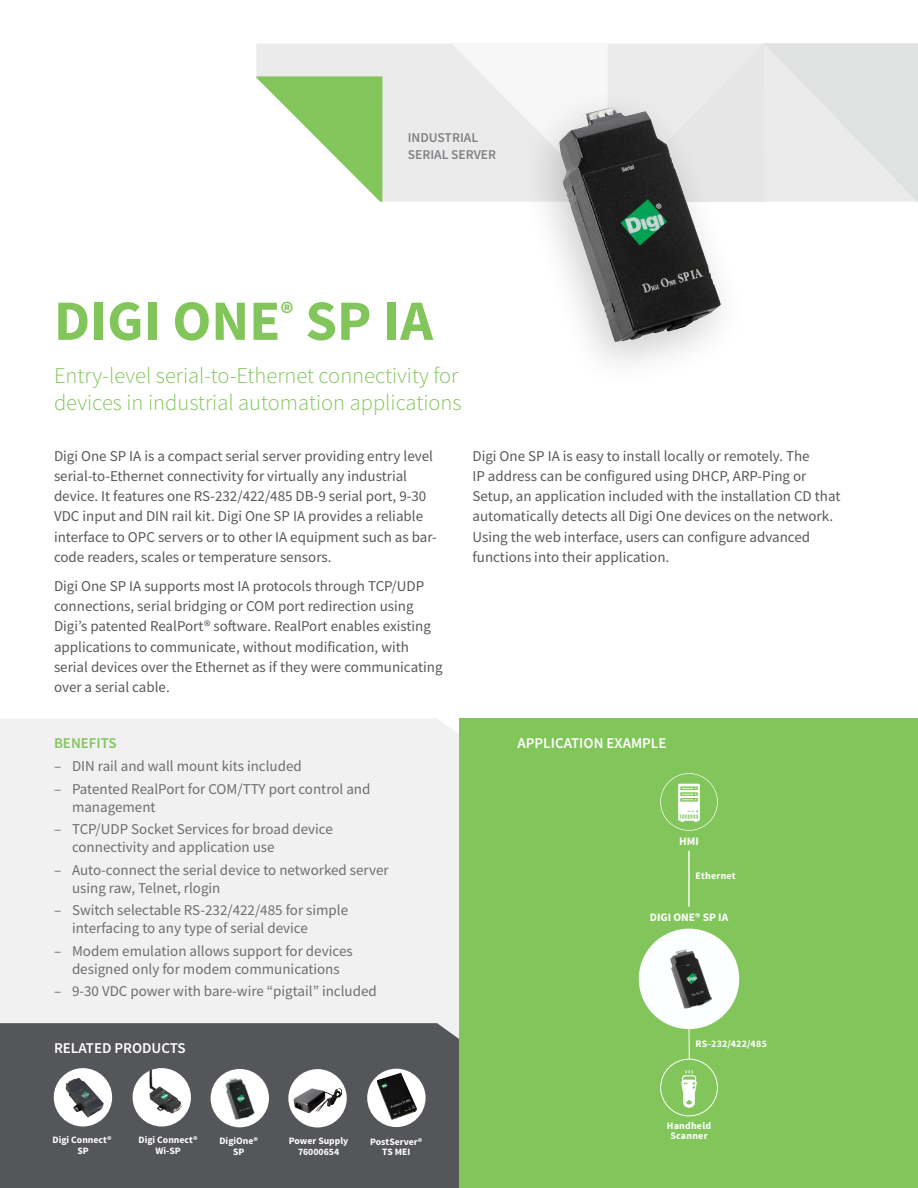
<style>
.page{position:relative;width:918px;height:1188px;background:#fff}
.page>*{position:absolute;margin:0;border:0;box-sizing:border-box;transform-origin:0 0}
.t1{font:700 57px "Source Sans Pro";color:#82c55b}
.Product_Description{font:300 22.5px/27px "Source Sans Pro";color:#82c55b}
.Body_Copy{font:15px/20.2px "Source Sans Pro";color:#58595b}
.Bullets{font:15px/18px "Source Sans Pro";color:#6d6e71}
.t2{font:600 15px "Source Sans Pro";color:#fff}
.t3{font:600 15px "Source Sans Pro";color:#82c55b}
.t4{font:600 13.5px/16.5px "Source Sans Pro";color:#808285}
.t5{font:700 11.4px "Source Sans Pro";color:#fff}
.t6{font:700 10.05px/10.1px "Source Sans Pro";letter-spacing:.02em;color:#fff;text-align:center}
.t7{font:700 9.75px/10.5px "Source Sans Pro";color:#fff;text-align:center}
</style>
<div class="page">
<div style="left:459px;top:718px;width:459px;height:470px;background:#82c55b"></div>
<div style="left:0;top:719px;width:459px;height:304px;background:#f1f1f2"></div>
<div style="left:0;top:1023px;width:459px;height:165px;background:#55565a"></div>
<div style="left:256px;top:44px;width:195px;height:158px;background:#ebebeb"></div>
<svg style="left:256px;top:76px;width:126px;height:126px"></svg>
<svg style="left:451px;top:43px;width:467px;height:159px;background:#e9e9e9"></svg>
<svg style="left:660px;top:773px;width:58px;height:58px"></svg>
<hr style="left:688px;top:851px;width:2px;height:55px;background:#fff">
<div style="left:660px;top:1059px;width:58px;height:57px;border:1px solid #fff;border-radius:50%"></div>
<hr style="left:689px;top:979px;width:1px;height:80px;background:#fff">
<div style="left:639px;top:929px;width:100px;height:100px;background:#fcfeff;border-radius:50%"></div>
<img style="left:670px;top:949px;width:41px;height:60px">
<svg style="left:681px;top:1070px;width:16px;height:38px"></svg>
<div style="left:517px;top:85px;width:232px;height:306px;background:#000;opacity:.2"></div>
<img style="left:559px;top:106px;width:61px;height:58px">
<div style="left:288px;top:1069px;width:59px;height:58px;background:#fff;border-radius:50%"></div>
<img style="left:293px;top:1088px;width:49px;height:26px">
<svg style="left:367px;top:1069px;width:59px;height:58px"></svg>
<div style="left:211px;top:1069px;width:58px;height:58px;background:#fff;border-radius:50%"></div>
<img style="left:215px;top:1067px;width:51px;height:64px">
<div style="left:54px;top:1068px;width:58px;height:59px;background:#fff;border-radius:50%"></div>
<img style="left:65px;top:1078px;width:39px;height:40px">
<div style="left:133px;top:1068px;width:58px;height:59px;background:#fff;border-radius:50%"></div>
<img style="left:149px;top:1070px;width:33px;height:44px">
<img style="left:379px;top:1073px;width:21px;height:6px">
<p class="t4" style="left:408px;top:129px;width:90px">INDUSTRIAL<br>SERIAL SERVER</p>
<p class="t1" style="left:54px;top:284px;width:380px">DIGI ONE<sup>®</sup> SP IA</p>
<p class="Product_Description" style="left:54px;top:362px;width:409px">Entry-level serial-to-Ethernet connectivity for devices in industrial automation applications</p>
<p class="Body_Copy" style="left:54px;top:445px;width:384px">Digi One SP IA is a compact serial server providing entry level serial-to-Ethernet connectivity for virtually any industrial device. It features one RS-232/422/485 DB-9 serial port, 9-30<br>VDC input and DIN rail kit. Digi One SP IA provides a reliable interface to OPC servers or to other IA equipment such as bar&shy;code readers, scales or temperature sensors.</p>
<p class="Body_Copy" style="left:54px;top:576px;width:390px">Digi One SP IA supports most IA protocols through TCP/UDP connections, serial bridging or COM port redirection using Digi’s patented RealPort® software. RealPort enables existing applications to communicate, without modification, with serial devices over the Ethernet as if they were communicating over a serial cable.</p>
<p class="Body_Copy" style="left:472px;top:445px;width:369px">Digi One SP IA is easy to install locally or remotely. The<br>IP address can be configured using DHCP, ARP-Ping or Setup, an application included with the installation CD that automatically detects all Digi One devices on the network.<br>Using the web interface, users can configure advanced functions into their application.</p>
<p class="t3" style="left:54px;top:734px;width:64px">BENEFITS</p>
<p class="t2" style="left:518px;top:734px;width:151px">APPLICATION EXAMPLE</p>
<p class="Bullets" style="left:54px;top:757px;width:249px">– DIN rail and wall mount kits included</p>
<p class="Bullets" style="left:72px;top:779px;width:300px;text-indent:-18px">– Patented RealPort for COM/TTY port control and management</p>
<p class="Bullets" style="left:72px;top:820px;width:262px;text-indent:-18px">– TCP/UDP Socket Services for broad device connectivity and application use</p>
<p class="Bullets" style="left:72px;top:861px;width:318px;text-indent:-18px">– Auto-connect the serial device to networked server using raw, Telnet, rlogin</p>
<p class="Bullets" style="left:72px;top:901px;width:278px;text-indent:-18px">– Switch selectable RS-232/422/485 for simple interfacing to any type of serial device</p>
<p class="Bullets" style="left:54px;top:942px;width:300px;text-align:center">– Modem emulation allows support for devices designed only for modem communications</p>
<p class="Bullets" style="left:54px;top:982px;width:324px">– 9-30 VDC power with bare-wire “pigtail” included</p>
<p class="t5" style="left:679px;top:834px;width:21px">HMI</p>
<p class="t6" style="left:696px;top:871px;width:42px">Ethernet</p>
<p class="t5" style="left:650px;top:910px;width:80px">DIGI ONE® SP IA</p>
<p class="t2" style="left:54px;top:1038px;width:133px">RELATED PRODUCTS</p>
<p class="t7" style="left:53px;top:1135px;width:61px">Digi Connect®<br>SP</p>
<p class="t7" style="left:139px;top:1135px;width:61px">Digi Connect®<br>Wi-SP</p>
<p class="t7" style="left:219px;top:1136px;width:40px">DigiOne®</p>
<p class="t7" style="left:233px;top:1147px;width:13px">SP</p>
<p class="t7" style="left:289px;top:1136px;width:61px">Power Supply<br>76000654</p>
<p class="t7" style="left:370px;top:1137px;width:54px">PostServer®<br>TS MEI</p>
<p class="t6" style="left:696px;top:1039px;width:73px">RS-232/422/485</p>
<p class="t6" style="left:667px;top:1121px;width:46px">Handheld<br>Scanner</p>
</div>
